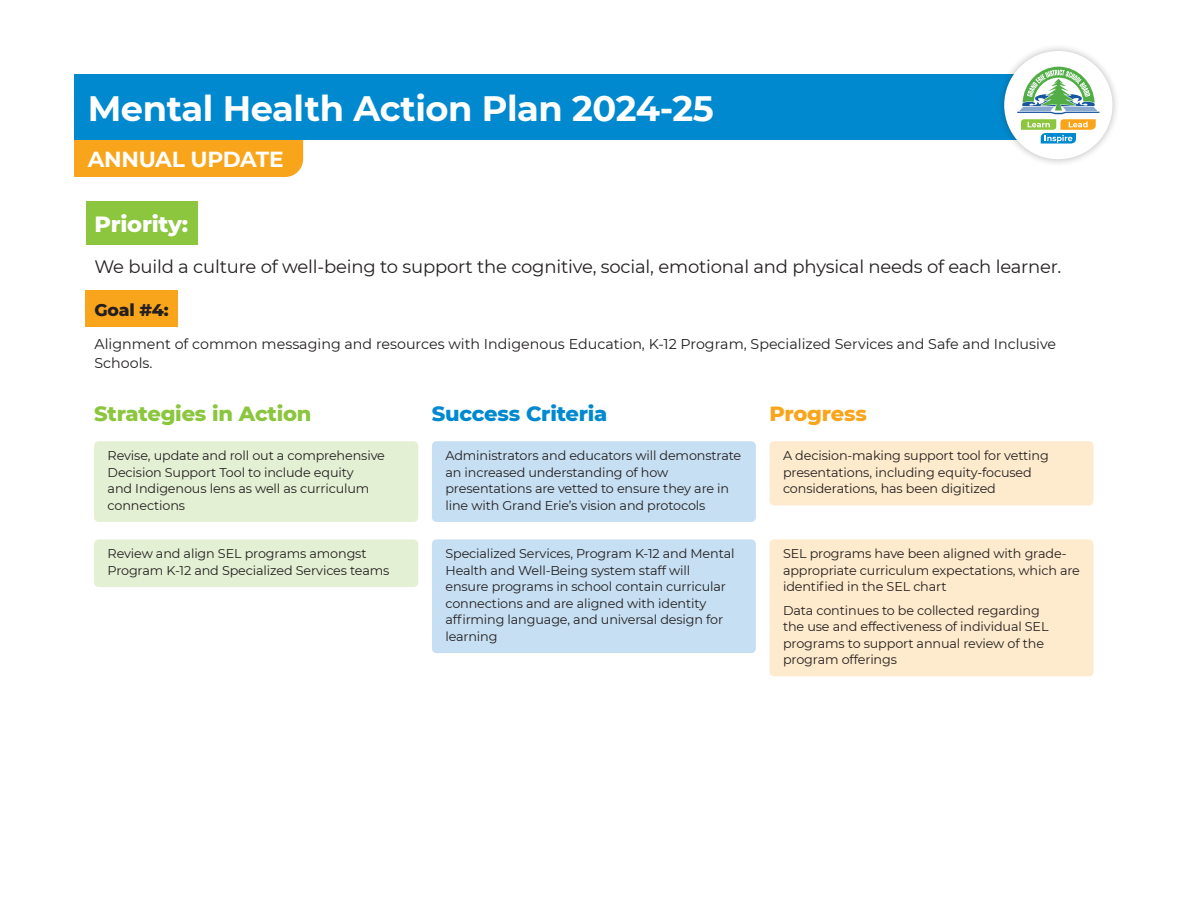
<style>
.page{position:relative;width:1188px;height:918px;background:#fff}
.page>*{position:absolute;margin:0;border:0;box-sizing:border-box;transform-origin:0 0}
.t1{font:700 35.25px "Montserrat";letter-spacing:-.01em;color:#fff}
.PRIORITY_-_Box_-_Green{font:800 22.5px "Montserrat";letter-spacing:-.01em;color:#fff}
.t2{font:700 21.75px "Montserrat";letter-spacing:-.01em;color:#fff}
.Strategies_in_Action_-_Green_Header{font:800 21px "Montserrat";letter-spacing:-.01em;color:#8bc63e}
.Success_Criteria_-_Blue_Header{font:800 21px "Montserrat";letter-spacing:-.01em;color:#0089cf}
.Progress_-_Orange_Header{font:800 21px "Montserrat";letter-spacing:-.01em;color:#f9a51b}
.PRIORITY_-_Copy{font:18px "Montserrat";letter-spacing:-.01em;color:#231f20}
.GOAL_-_box{font:800 17.25px "Montserrat";color:#231f20}
.Goal_-_Copy{font:14.25px/19.5px "Montserrat";color:#231f20}
.Strategies_copy_blue_NEW{font:12.75px/16.5px "Montserrat";letter-spacing:-.01em;color:#231f20}
.Strategies_copy_orange_NEW{font:12.75px/16.5px "Montserrat";letter-spacing:-.01em;color:#231f20}
.Strategies_copy_green_NEW{font:12.75px/16.5px "Montserrat";letter-spacing:-.01em;color:#231f20}
</style>
<div class="page">
<div style="left:74px;top:111px;width:229px;height:66px;background:#f9a51b;border-radius:18px"></div>
<div style="left:74px;top:74px;width:984px;height:66px;background:#0089cf"></div>
<div style="left:997px;top:43px;width:123px;height:124px;background:#231f20;opacity:.3"></div>
<div style="left:1005px;top:52px;width:106px;height:106px;background:#fff;border-radius:50%"></div>
<div style="left:1004px;top:51px;width:108px;height:108px;border:2px solid #fff;border-radius:50%"></div>
<svg style="left:1017px;top:67px;width:83px;height:77px"></svg>
<div style="left:86px;top:201px;width:111px;height:43px;background:#8bc63e"></div>
<div style="left:86px;top:290px;width:92px;height:37px;background:#f9a51b"></div>
<div style="left:94px;top:441px;width:324px;height:81px;background:#e4f0d4;border-radius:5px"></div>
<div style="left:432px;top:441px;width:324px;height:81px;background:#c7dff2;border-radius:5px"></div>
<div style="left:770px;top:441px;width:323px;height:64px;background:#feeacc;border-radius:5px"></div>
<div style="left:94px;top:539px;width:324px;height:48px;background:#e4f0d4;border-radius:5px"></div>
<div style="left:432px;top:539px;width:324px;height:114px;background:#c7dff2;border-radius:5px"></div>
<div style="left:770px;top:539px;width:323px;height:65px;background:#feeacc;border-radius:5px"></div>
<div style="left:770px;top:596px;width:323px;height:80px;background:#feeacc;border-radius:5px"></div>
<h1 class="t1" style="left:88px;top:83px;width:628px">Mental Health Action Plan 2024-25</h1>
<h3 class="t2" style="left:88px;top:143px;width:197px">ANNUAL UPDATE</h3>
<p class="PRIORITY_-_Box_-_Green" style="left:94px;top:207px;width:95px">Priority:</p>
<p class="PRIORITY_-_Copy" style="left:94px;top:254px;width:968px">We build a culture of well-being to support the cognitive, social, emotional and physical needs of each learner.</p>
<p class="GOAL_-_box" style="left:94px;top:297px;width:76px">Goal #4:</p>
<p class="Goal_-_Copy" style="left:94px;top:333px;width:963px">Alignment of common messaging and resources with Indigenous Education, K-12 Program, Specialized Services and Safe and Inclusive<br>Schools.</p>
<p class="Strategies_in_Action_-_Green_Header" style="left:94px;top:398px;width:219px">Strategies in Action</p>
<p class="Success_Criteria_-_Blue_Header" style="left:432px;top:398px;width:177px">Success Criteria</p>
<p class="Progress_-_Orange_Header" style="left:769px;top:398px;width:99px">Progress</p>
<p class="Strategies_copy_green_NEW" style="left:108px;top:447px;width:279px">Revise, update and roll out a comprehensive Decision Support Tool to include equity<br>and Indigenous lens as well as curriculum connections</p>
<p class="Strategies_copy_blue_NEW" style="left:445px;top:447px;width:297px">Administrators and educators will demonstrate an increased understanding of how presentations are vetted to ensure they are in line with Grand Erie’s vision and protocols</p>
<p class="Strategies_copy_orange_NEW" style="left:783px;top:447px;width:267px">A decision-making support tool for vetting presentations, including equity-focused considerations, has been digitized</p>
<p class="Strategies_copy_green_NEW" style="left:108px;top:545px;width:283px">Review and align SEL programs amongst<br>Program K-12 and Specialized Services teams</p>
<p class="Strategies_copy_blue_NEW" style="left:445px;top:545px;width:291px">Specialized Services, Program K-12 and Mental Health and Well-Being system staff will ensure programs in school contain curricular connections and are aligned with identity affirming language, and universal design for learning</p>
<p class="Strategies_copy_orange_NEW" style="left:783px;top:545px;width:298px">SEL programs have been aligned with grade&shy;appropriate curriculum expectations, which are identified in the SEL chart</p>
<p class="Strategies_copy_orange_NEW" style="left:783px;top:602px;width:267px">Data continues to be collected regarding the use and effectiveness of individual SEL programs to support annual review of the program offerings</p>
</div>
